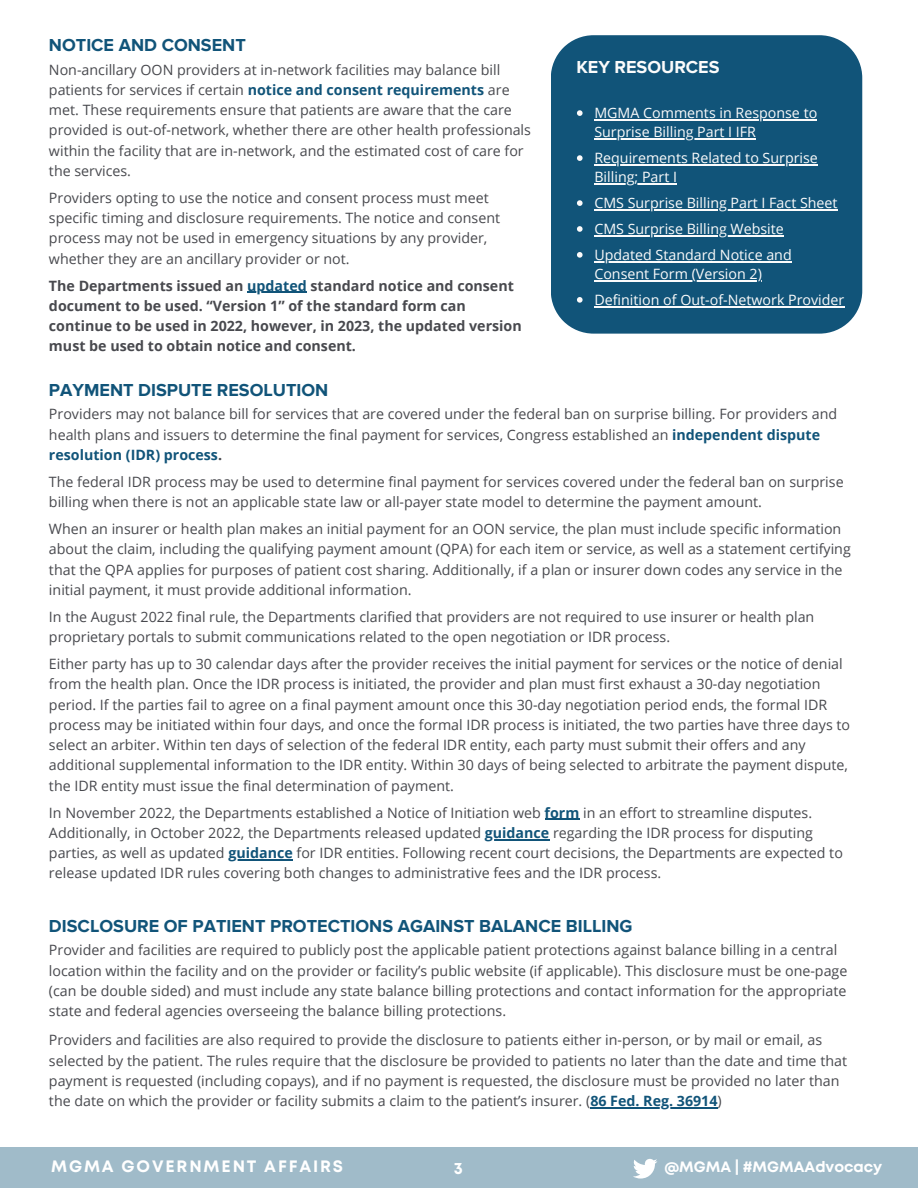
<style>
.page{position:relative;width:918px;height:1188px;background:#fff}
.page>*{position:absolute;margin:0;border:0;box-sizing:border-box;transform-origin:0 0}
.t1{font:700 18px "Proxima Nova";color:#115479}
.t2{font:700 18px "Proxima Nova";color:#fbfbfb}
.t3{font:700 16.5px "Mont";letter-spacing:.115em;color:#fff}
.t4{font:700 15px "Mont";color:#fff}
.t5{font:14.25px/20.2px "Open Sans";color:#48494e}
.t6{font:14.25px/19.2px "Open Sans";color:#fbfbfb}
.t7{font:700 14.25px/20.2px "Open Sans";color:#48494e}
.s1{font-weight:700;color:#115479}
.s2{color:#115479}
.s3{font-weight:700}
</style>
<div class="page">
<div style="left:551px;top:35px;width:311px;height:299px;background:#115479"></div>
<hr style="left:590px;top:1107px;width:128px;height:1px;background:#115479">
<div style="left:0;top:1148px;width:918px;height:40px;background:#a0bbc9"></div>
<hr style="left:545px;top:819px;width:34px;height:1px;background:#115479">
<hr style="left:485px;top:839px;width:64px;height:1px;background:#115479">
<hr style="left:228px;top:859px;width:65px;height:1px;background:#115479">
<svg style="left:633px;top:1158px;width:24px;height:21px"></svg>
<hr style="left:247px;top:292px;width:60px;height:1px;background:#115479">
<svg style="left:577px;top:110px;width:6px;height:6px"></svg>
<hr style="left:594px;top:119px;width:223px;height:1px;background:#fbfbfb">
<hr style="left:594px;top:138px;width:162px;height:2px;background:#fbfbfb">
<svg style="left:577px;top:155px;width:6px;height:6px"></svg>
<hr style="left:594px;top:164px;width:224px;height:1px;background:#fbfbfb">
<hr style="left:594px;top:183px;width:83px;height:2px;background:#fbfbfb">
<svg style="left:577px;top:200px;width:6px;height:6px"></svg>
<hr style="left:594px;top:209px;width:244px;height:1px;background:#fbfbfb">
<svg style="left:577px;top:226px;width:6px;height:6px"></svg>
<hr style="left:594px;top:235px;width:190px;height:1px;background:#fbfbfb">
<svg style="left:577px;top:252px;width:6px;height:6px"></svg>
<hr style="left:594px;top:261px;width:198px;height:1px;background:#fbfbfb">
<hr style="left:594px;top:280px;width:168px;height:1px;background:#fbfbfb">
<svg style="left:577px;top:297px;width:6px;height:6px"></svg>
<hr style="left:594px;top:306px;width:250px;height:1px;background:#fbfbfb">
<p class="t1" style="left:49px;top:34px;width:198px">NOTICE AND CONSENT</p>
<p class="t5" style="left:49px;top:59px;width:484px">Non-ancillary OON providers at in-network facilities may balance bill patients for services if certain <span class="s1">notice and consent requirements</span> are met. These requirements ensure that patients are aware that the care provided is out-of-network, whether there are other health professionals within the facility that are in-network, and the estimated cost of care for the services.</p>
<p class="t5" style="left:49px;top:187px;width:453px">Providers opting to use the notice and consent process must meet specific timing and disclosure requirements. The notice and consent process may not be used in emergency situations by any provider, whether they are an ancillary provider or not.</p>
<p class="t7" style="left:49px;top:275px;width:474px">The Departments issued an <span class="s2">updated</span> standard notice and consent document to be used. “Version 1” of the standard form can continue to be used in 2022, however, in 2023, the updated version must be used to obtain notice and consent.</p>
<p class="t2" style="left:576px;top:57px;width:145px">KEY RESOURCES</p>
<p class="t6" style="left:594px;top:103px;width:224px">MGMA Comments in Response to<br>Surprise Billing Part I IFR</p>
<p class="t6" style="left:594px;top:148px;width:225px">Requirements Related to Surprise<br>Billing; Part I</p>
<p class="t6" style="left:594px;top:193px;width:245px">CMS Surprise Billing Part I Fact Sheet</p>
<p class="t6" style="left:594px;top:219px;width:191px">CMS Surprise Billing Website</p>
<p class="t6" style="left:594px;top:245px;width:199px">Updated Standard Notice and<br>Consent Form (Version 2)</p>
<p class="t6" style="left:594px;top:290px;width:252px">Definition of Out-of-Network Provider</p>
<p class="t1" style="left:49px;top:379px;width:281px">PAYMENT DISPUTE RESOLUTION</p>
<p class="t5" style="left:49px;top:404px;width:790px">Providers may not balance bill for services that are covered under the federal ban on surprise billing. For providers and health plans and issuers to determine the final payment for services, Congress established an <span class="s1">independent dispute resolution (IDR) process</span><span class="s3">.</span></p>
<p class="t5" style="left:49px;top:471px;width:796px">The federal IDR process may be used to determine final payment for services covered under the federal ban on surprise billing when there is not an applicable state law or all-payer state model to determine the payment amount.</p>
<p class="t5" style="left:49px;top:519px;width:803px">When an insurer or health plan makes an initial payment for an OON service, the plan must include specific information about the claim, including the qualifying payment amount (QPA) for each item or service, as well as a statement certifying that the QPA applies for purposes of patient cost sharing. Additionally, if a plan or insurer down codes any service in the initial payment, it must provide additional information.</p>
<p class="t5" style="left:49px;top:606px;width:767px">In the August 2022 final rule, the Departments clarified that providers are not required to use insurer or health plan proprietary portals to submit communications related to the open negotiation or IDR process.</p>
<p class="t5" style="left:49px;top:654px;width:803px">Either party has up to 30 calendar days after the provider receives the initial payment for services or the notice of denial from the health plan. Once the IDR process is initiated, the provider and plan must first exhaust a 30-day negotiation period. If the parties fail to agree on a final payment amount once this 30-day negotiation period ends, the formal IDR process may be initiated within four days, and once the formal IDR process is initiated, the two parties have three days to select an arbiter. Within ten days of selection of the federal IDR entity, each party must submit their offers and any additional supplemental information to the IDR entity. Within 30 days of being selected to arbitrate the payment dispute, the IDR entity must issue the final determination of payment.</p>
<p class="t5" style="left:49px;top:802px;width:795px">In November 2022, the Departments established a Notice of Initiation web <span class="s1">form</span> in an effort to streamline disputes.<br>Additionally, in October 2022, the Departments released updated <span class="s1">guidance</span> regarding the IDR process for disputing parties, as well as updated <span class="s1">guidance</span> for IDR entities. Following recent court decisions, the Departments are expected to release updated IDR rules covering both changes to administrative fees and the IDR process.</p>
<p class="t1" style="left:49px;top:915px;width:585px">DISCLOSURE OF PATIENT PROTECTIONS AGAINST BALANCE BILLING</p>
<p class="t5" style="left:49px;top:940px;width:800px">Provider and facilities are required to publicly post the applicable patient protections against balance billing in a central location within the facility and on the provider or facility’s public website (if applicable). This disclosure must be one-page (can be double sided) and must include any state balance billing protections and contact information for the appropriate state and federal agencies overseeing the balance billing protections.</p>
<p class="t5" style="left:49px;top:1030px;width:800px">Providers and facilities are also required to provide the disclosure to patients either in-person, or by mail or email, as selected by the patient. The rules require that the disclosure be provided to patients no later than the date and time that payment is requested (including copays), and if no payment is requested, the disclosure must be provided no later than the date on which the provider or facility submits a claim to the patient’s insurer. (<span class="s1">86 Fed. Reg. 36914</span>)</p>
<p class="t3" style="left:51px;top:1160px;width:294px">MGMA GOVERNMENT AFFAIRS</p>
<p class="t3" style="left:454px;top:1162px;width:11px">3</p>
<p class="t4" style="left:664px;top:1161px;width:219px">@MGMA | #MGMAAdvocacy</p>
</div>
